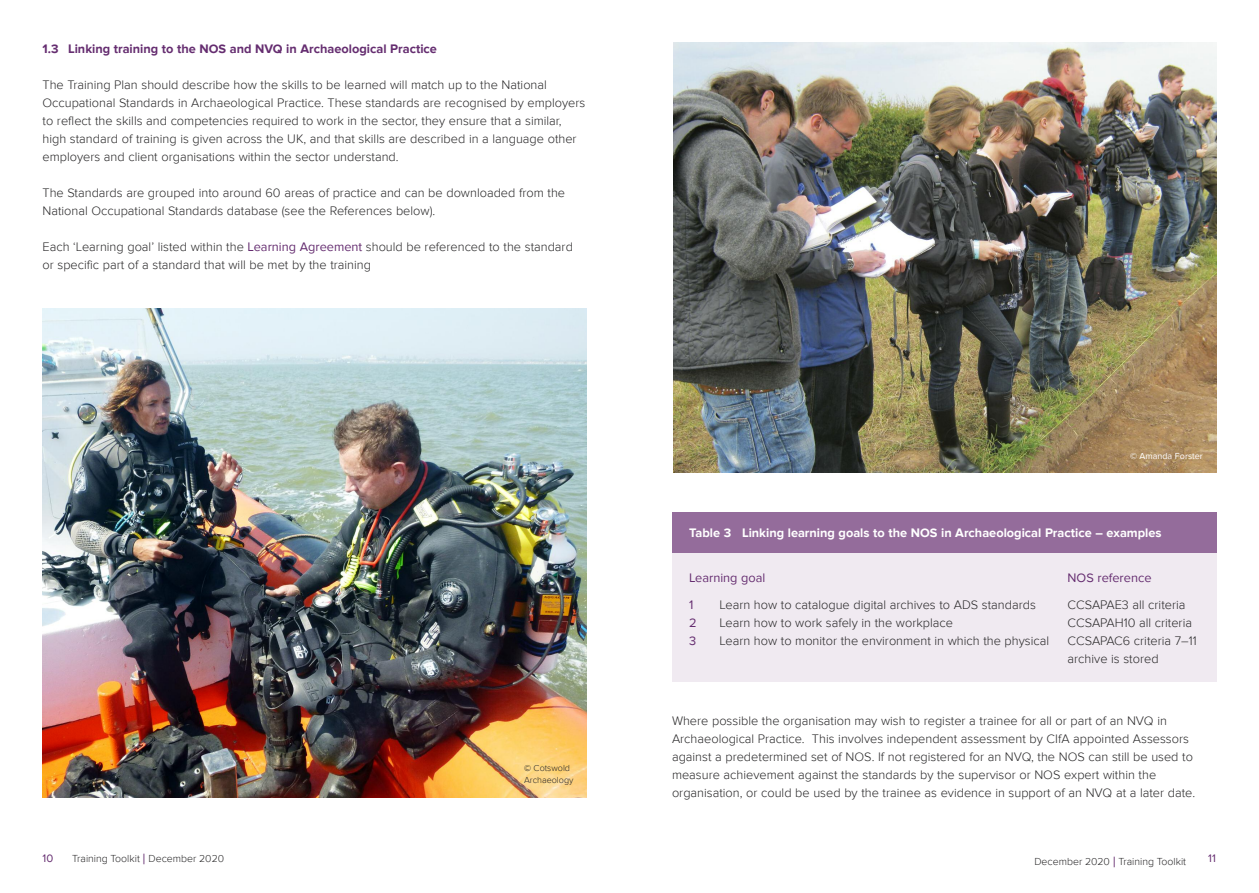
<style>
.page{position:relative;width:1259px;height:893px;background:#fff}
.page>*{position:absolute;margin:0;border:0;box-sizing:border-box;transform-origin:0 0}
.t1{font:300 12.75px/18px "Proxima Nova";color:#272627}
.t2{font:700 12.75px "Proxima Nova";color:#fff}
.t3{font:700 12.75px "Proxima Nova";color:#652d70}
.t4{font:12.75px "Proxima Nova";color:#652d70}
.t5{font:11.25px "Proxima Nova";color:#652d70}
.t6{font:300 10.5px "Proxima Nova";color:#272627}
.t7{font:300 9px/12px "Proxima Nova";color:#272627}
.t8{font:9px "Proxima Nova";color:#fff}
.s1{font-weight:400;color:#652d70}
.s2{font-weight:400;font-size:15px;color:#652d70}
.s3{font-weight:400}
.s4{font-weight:700}
</style>
<div class="page">
<div style="left:672px;top:516px;width:544px;height:166px;background:#f0eaf1"></div>
<div style="left:672px;top:512px;width:544px;height:40px;background:#946c9b"></div>
<img style="left:673px;top:43px;width:543px;height:429px">
<img style="left:43px;top:308px;width:544px;height:490px">
<p class="t3" style="left:43px;top:41px;width:396px">1.3 Linking training to the NOS and NVQ in Archaeological Practice</p>
<p class="t1" style="left:43px;top:76px;width:544px">The Training Plan should describe how the skills to be learned will match up to the National Occupational Standards in Archaeological Practice. These standards are recognised by employers to reflect the skills and competencies required to work in the sector, they ensure that a similar, high standard of training is given across the UK, and that skills are described in a language other employers and client organisations within the sector understand.</p>
<p class="t1" style="left:43px;top:184px;width:524px">The Standards are grouped into around 60 areas of practice and can be downloaded from the<br>National Occupational Standards database (see the References below).</p>
<p class="t1" style="left:43px;top:238px;width:532px">Each ‘Learning goal’ listed within the <span class="s1">Learning Agreement</span> should be referenced to the standard or specific part of a standard that will be met by the training</p>
<p class="t5" style="left:43px;top:852px;width:12px">10</p>
<p class="t6" style="left:72px;top:853px;width:153px">Training Toolkit <span class="s2">|</span> December 2020</p>
<p class="t7" style="left:524px;top:762px;width:51px"><span class="s3">©</span> Cotswold<br>Archaeology</p>
<p class="t8" style="left:1130px;top:451px;width:74px"><span class="s4">©</span> Amanda Forster</p>
<p class="t2" style="left:689px;top:525px;width:474px">Table 3 Linking learning goals to the NOS in Archaeological Practice – examples</p>
<p class="t4" style="left:689px;top:570px;width:78px">Learning goal</p>
<p class="t4" style="left:1067px;top:570px;width:85px">NOS reference</p>
<p class="t4" style="left:689px;top:597px;width:6px">1</p>
<p class="t1" style="left:719px;top:596px;width:318px">Learn how to catalogue digital archives to ADS standards</p>
<p class="t1" style="left:1067px;top:596px;width:119px">CCSAPAE3 all criteria</p>
<p class="t4" style="left:689px;top:615px;width:9px">2</p>
<p class="t1" style="left:719px;top:614px;width:235px">Learn how to work safely in the workplace</p>
<p class="t1" style="left:1067px;top:614px;width:126px">CCSAPAH10 all criteria</p>
<p class="t4" style="left:689px;top:633px;width:9px">3</p>
<p class="t1" style="left:719px;top:632px;width:331px">Learn how to monitor the environment in which the physical</p>
<p class="t1" style="left:1067px;top:632px;width:131px">CCSAPAC6 criteria 7–11 archive is stored</p>
<p class="t1" style="left:672px;top:712px;width:525px">Where possible the organisation may wish to register a trainee for all or part of an NVQ in Archaeological Practice. This involves independent assessment by CIfA appointed Assessors against a predetermined set of NOS. If not registered for an NVQ, the NOS can still be used to measure achievement against the standards by the supervisor or NOS expert within the organisation, or could be used by the trainee as evidence in support of an NVQ at a later date.</p>
<p class="t6" style="left:1034px;top:856px;width:153px">December 2020 <span class="s2">|</span> Training Toolkit</p>
<p class="t5" style="left:1208px;top:852px;width:9px">11</p>
</div>
